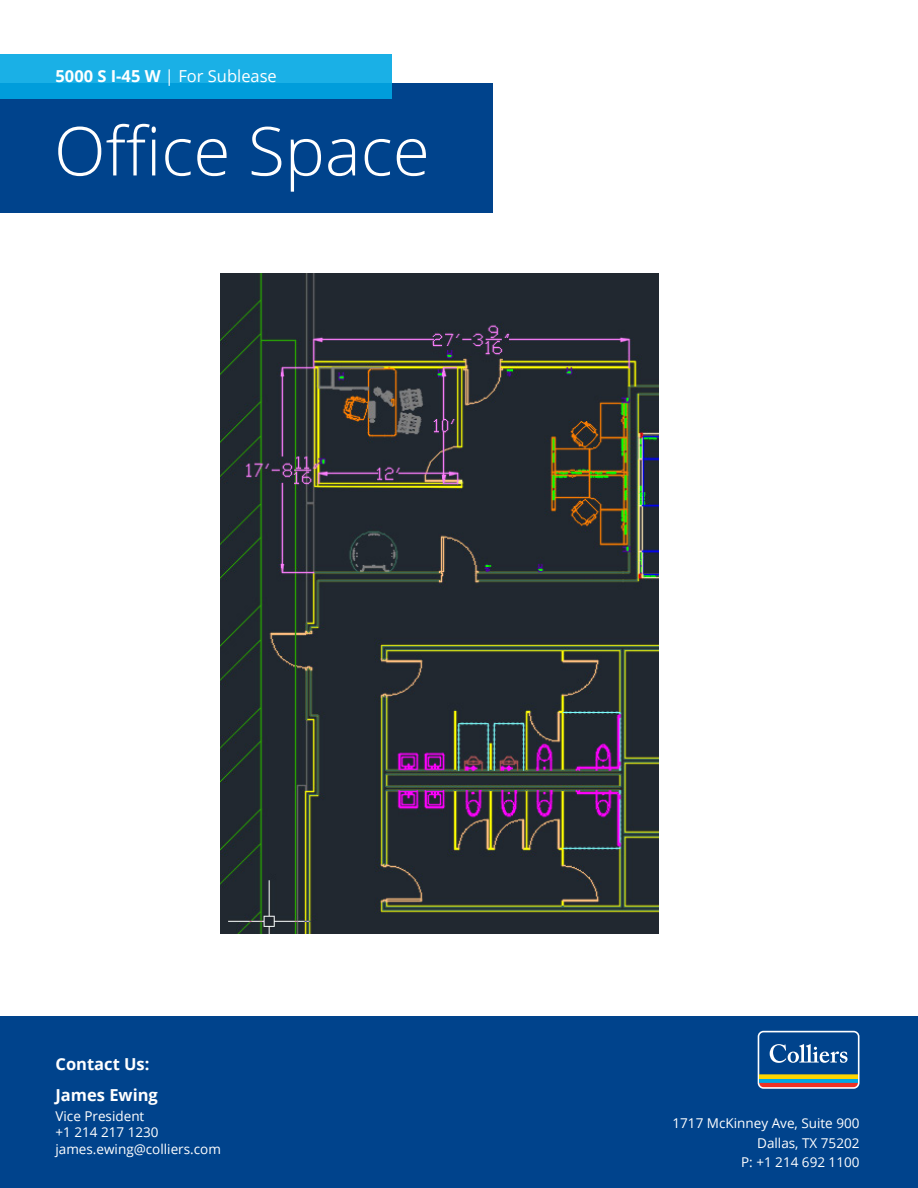
<style>
.page{position:relative;width:918px;height:1188px;background:#fff}
.page>*{position:absolute;margin:0;border:0;box-sizing:border-box;transform-origin:0 0}
.t1{font:300 67.5px "Open Sans";color:#fff}
.t2{font:16.5px "Open Sans";color:#fff}
.t3{font:700 16.5px "Open Sans";color:#fff}
.t4{font:13.5px/19.5px "Open Sans";color:#fff;text-align:right}
.s1{font-weight:700}
</style>
<div class="page">
<div style="left:0;top:83px;width:492px;height:130px;background:#00438c"></div>
<div style="left:0;top:55px;width:392px;height:44px;background:linear-gradient(to bottom,#23b7ea,#009cda)"></div>
<div style="left:0;top:1016px;width:918px;height:172px;background:#00438c"></div>
<svg style="left:758px;top:1031px;width:101px;height:58px"></svg>
<svg style="left:759px;top:1079px;width:99px;height:4px"></svg>
<div style="left:759px;top:1074px;width:99px;height:5px;background:#ffd600"></div>
<svg style="left:759px;top:1083px;width:99px;height:4px"></svg>
<svg style="left:759px;top:1032px;width:99px;height:42px"></svg>
<img style="left:220px;top:273px;width:439px;height:661px">
<p class="t2" style="left:56px;top:64px;width:223px"><span class="s1">5000 S I-45 W</span> | For Sublease</p>
<h1 class="t1" style="left:54px;top:105px;width:377px">Office Space</h1>
<p class="t3" style="left:56px;top:1052px;width:96px">Contact Us:</p>
<p class="t3" style="left:56px;top:1084px;width:104px">James Ewing</p>
<p class="t4" style="left:56px;top:1107px;width:167px;line-height:16.5px;text-align:left">Vice President<br>+1 214 217 1230 james.ewing@colliers.com</p>
<p class="t4" style="left:673px;top:1113px;width:189px">1717 McKinney Ave, Suite 900<br>Dallas, TX 75202<br>P: +1 214 692 1100</p>
</div>
